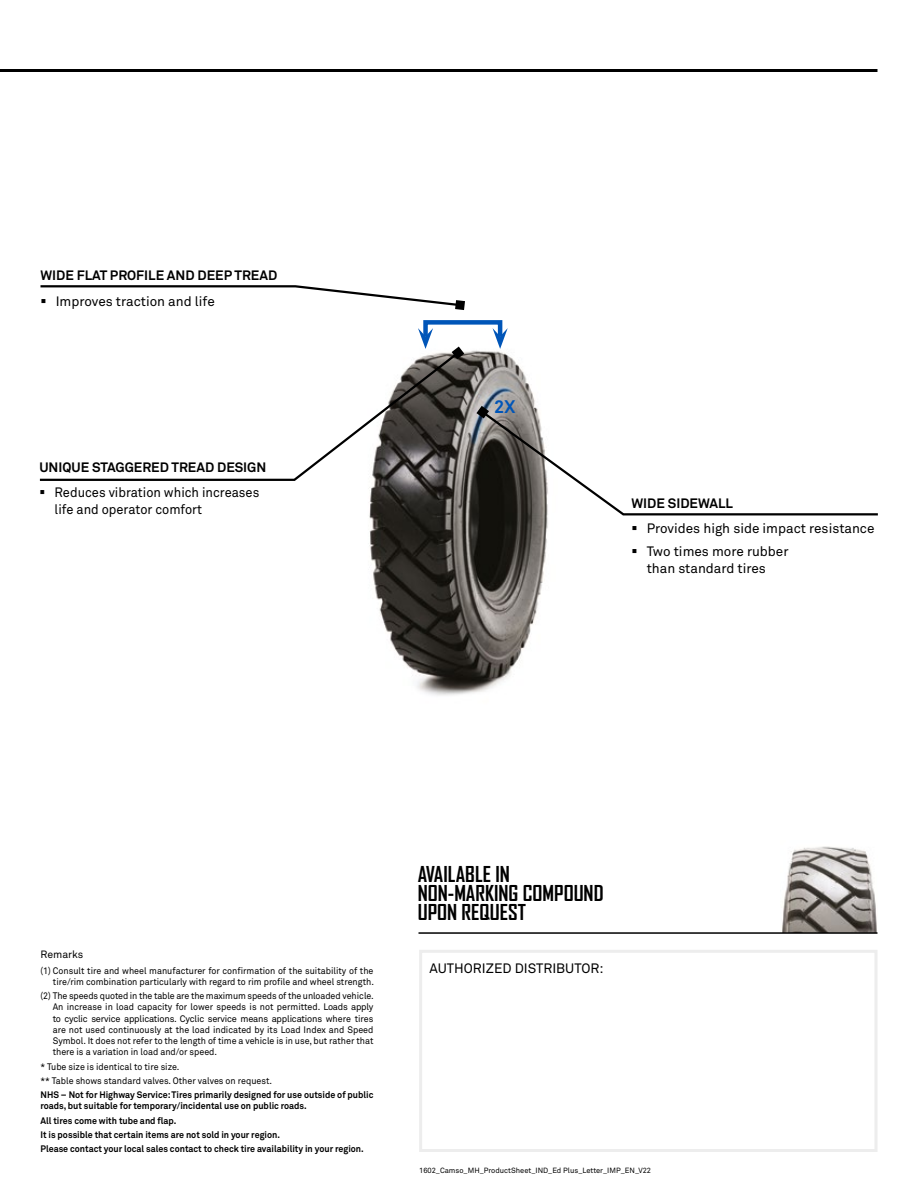
<style>
.page{position:relative;width:918px;height:1188px;background:#fff}
.page>*{position:absolute;margin:0;border:0;box-sizing:border-box;transform-origin:0 0}
.t1{font:700 21px/18.9px "Agency FB";color:#000}
.t2{font:700 18px "Akkurat Office";color:#0055b8}
.t3{font:13.5px/16.8px "Akkurat Office";color:#000;text-align:center}
.t4{font:700 13.5px "Akkurat Office";color:#000}
.t5{font:13.5px/16.8px "Akkurat Office";color:#000;scale:.95 1}
.t6{font:10.5px "Akkurat Office";color:#000}
.t7{font:9.3px/11.2px "Akkurat Office";color:#000;text-align:right;scale:.95 1}
.t8{font:700 9.3px/14.2px "Akkurat Office";color:#000;scale:.95 1}
.t9{font:7.5px "Akkurat Office";color:#000}
</style>
<div class="page">
<img style="left:369px;top:320px;width:179px;height:376px">
<div style="left:419px;top:950px;width:459px;height:202px;border:3px solid #ededed"></div>
<svg style="left:39px;top:350px;width:422px;height:132px"></svg>
<svg style="left:452px;top:347px;width:12px;height:12px"></svg>
<svg style="left:40px;top:285px;width:425px;height:25px"></svg>
<svg style="left:476px;top:406px;width:402px;height:111px"></svg>
<div style="left:423px;top:320px;width:79px;height:19px;border:4px solid #0055b8"></div>
<svg style="left:418px;top:328px;width:15px;height:21px"></svg>
<svg style="left:493px;top:328px;width:15px;height:21px"></svg>
<img style="left:782px;top:846px;width:95px;height:86px">
<hr style="left:419px;top:932px;width:459px;height:2px;background:#000">
<hr style="left:0;top:69px;width:877px;height:3px;background:#000">
<h3 class="t4" style="left:40px;top:267px;width:238px">WIDE FLAT PROFILE AND DEEP TREAD</h3>
<h3 class="t3" style="left:40px;top:293px;width:176px">▪ Improves traction and life</h3>
<h2 class="t2" style="left:494px;top:395px;width:23px">2X</h2>
<h3 class="t4" style="left:39px;top:458px;width:228px">UNIQUE STAGGERED TREAD DESIGN</h3>
<h3 class="t5" style="left:55px;top:484px;width:217px;text-indent:-15px">▪ Reduces vibration which increases life and operator comfort</h3>
<h3 class="t4" style="left:632px;top:495px;width:103px">WIDE SIDEWALL</h3>
<h3 class="t3" style="left:632px;top:521px;width:245px">▪ Provides high side impact resistance</h3>
<h3 class="t3" style="left:632px;top:544px;width:159px">▪ Two times more rubber than standard tires</h3>
<p class="t6" style="left:40px;top:948px;width:44px">Remarks</p>
<p class="t7" style="left:40px;top:965px;width:353px">(1) Consult tire and wheel manufacturer for confirmation of the suitability of the tire/rim combination particularly with regard to rim profile and wheel strength.</p>
<p class="t7" style="left:53px;top:990px;width:340px;text-align:justify;text-indent:-12px">(2) The speeds quoted in the table are the maximum speeds of the unloaded vehicle.<br>An increase in load capacity for lower speeds is not permitted. Loads apply to cyclic service applications. Cyclic service means applications where tires are not used continuously at the load indicated by its Load Index and Speed Symbol. It does not refer to the length of time a vehicle is in use, but rather that there is a variation in load and/or speed.</p>
<p class="t7" style="left:41px;top:1059px;width:245px;line-height:14.2px;text-align:left">* Tube size is identical to tire size.<br>** Table shows standard valves. Other valves on request.</p>
<p class="t8" style="left:41px;top:1089px;width:352px;line-height:11.2px">NHS – Not for Highway Service: Tires primarily designed for use outside of public roads, but suitable for temporary/incidental use on public roads.</p>
<p class="t8" style="left:41px;top:1113px;width:342px">All tires come with tube and flap.<br>It is possible that certain items are not sold in your region.<br>Please contact your local sales contact to check tire availability in your region.</p>
<h1 class="t1" style="left:418px;top:865px;width:187px">AVAILABLE IN<br>NON-MARKING COMPOUND<br>UPON REQUEST</h1>
<h3 class="t3" style="left:430px;top:960px;width:175px">AUTHORIZED DISTRIBUTOR:</h3>
<p class="t9" style="left:419px;top:1166px;width:234px">1602_Camso_MH_ProductSheet_IND_Ed Plus_Letter_IMP_EN_V22</p>
</div>
